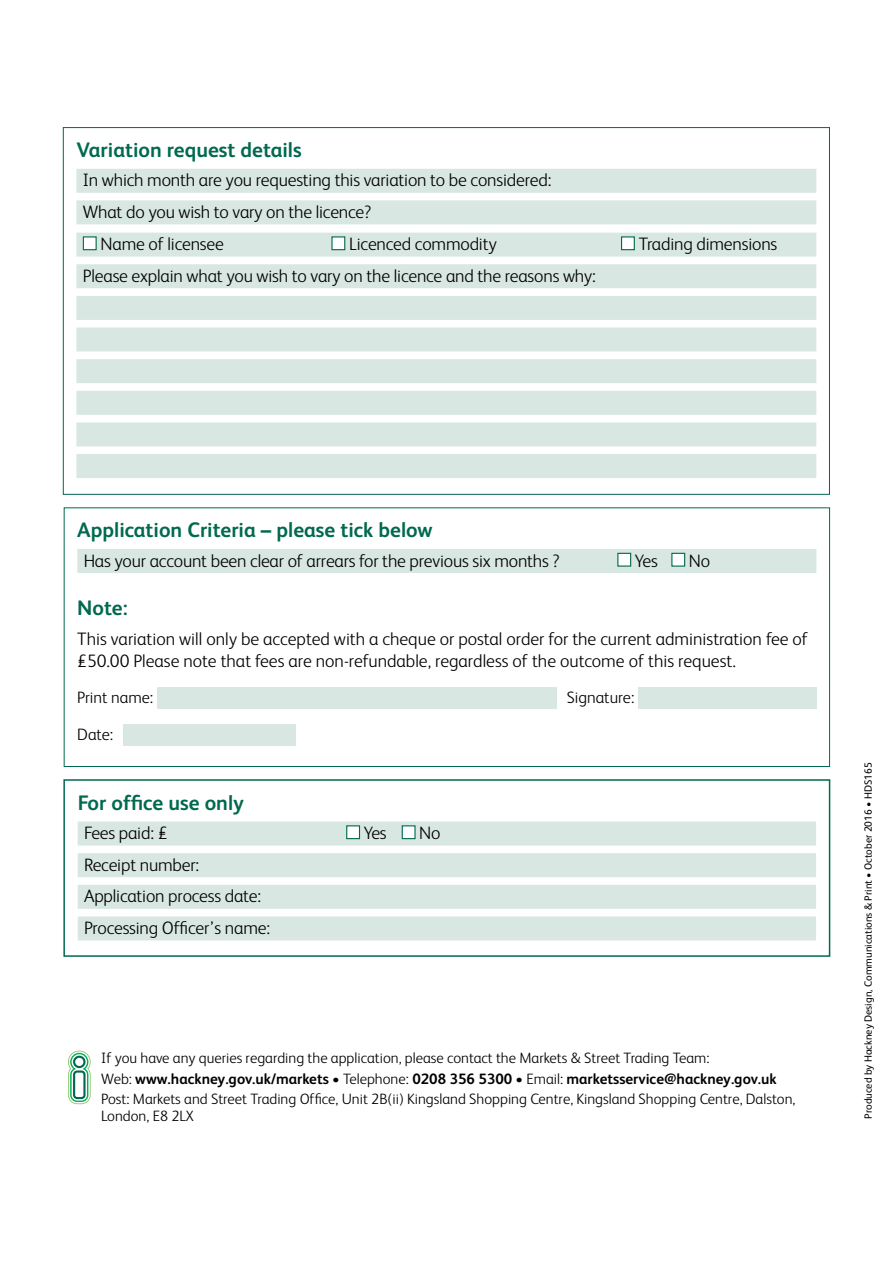
<style>
.page{position:relative;width:893px;height:1263px;background:#fff}
.page>*{position:absolute;margin:0;border:0;box-sizing:border-box;transform-origin:0 0}
.t1{font:700 21px "FS Albert";color:#00694f}
.t2{font:300 18px/31.7px "FS Albert";letter-spacing:-.01em;color:#000}
.t3{font:300 16.5px "FS Albert";color:#000}
.t4{font:300 15px/20.7px "FS Albert";color:#000}
.t5{font:10.5px "FS Albert";color:#000}
.s1{font-weight:700}
</style>
<div class="page">
<div style="left:76px;top:169px;width:740px;height:24px;background:#d8e7e2"></div>
<div style="left:76px;top:200px;width:740px;height:24px;background:#d8e7e2"></div>
<div style="left:76px;top:233px;width:740px;height:24px;background:#d8e7e2"></div>
<div style="left:76px;top:264px;width:740px;height:24px;background:#d8e7e2"></div>
<div style="left:76px;top:296px;width:740px;height:24px;background:#d8e7e2"></div>
<div style="left:76px;top:327px;width:740px;height:24px;background:#d8e7e2"></div>
<div style="left:76px;top:359px;width:740px;height:24px;background:#d8e7e2"></div>
<div style="left:76px;top:391px;width:740px;height:24px;background:#d8e7e2"></div>
<div style="left:76px;top:422px;width:740px;height:24px;background:#d8e7e2"></div>
<div style="left:76px;top:454px;width:740px;height:24px;background:#d8e7e2"></div>
<div style="left:83px;top:236px;width:14px;height:14px;background:#fff;border:1px solid #00694f"></div>
<div style="left:331px;top:236px;width:14px;height:14px;background:#fff;border:1px solid #00694f"></div>
<div style="left:621px;top:236px;width:14px;height:14px;background:#fff;border:1px solid #00694f"></div>
<div style="left:77px;top:549px;width:739px;height:24px;background:#d8e7e2"></div>
<div style="left:617px;top:553px;width:14px;height:14px;background:#fff;border:1px solid #00694f"></div>
<div style="left:671px;top:553px;width:14px;height:14px;background:#fff;border:1px solid #00694f"></div>
<div style="left:157px;top:687px;width:400px;height:22px;background:#d8e7e2"></div>
<div style="left:638px;top:687px;width:178px;height:22px;background:#d8e7e2"></div>
<div style="left:123px;top:724px;width:173px;height:22px;background:#d8e7e2"></div>
<div style="left:64px;top:507px;width:766px;height:260px;border:1px solid #00694f"></div>
<div style="left:78px;top:821px;width:738px;height:24px;background:#d8e7e2"></div>
<div style="left:78px;top:853px;width:738px;height:24px;background:#d8e7e2"></div>
<div style="left:78px;top:885px;width:738px;height:24px;background:#d8e7e2"></div>
<div style="left:78px;top:916px;width:738px;height:24px;background:#d8e7e2"></div>
<div style="left:346px;top:825px;width:14px;height:14px;background:#fff;border:1px solid #00694f"></div>
<div style="left:402px;top:825px;width:14px;height:14px;background:#fff;border:1px solid #00694f"></div>
<div style="left:63px;top:779px;width:767px;height:178px;border:2px solid #00694f"></div>
<svg style="left:68px;top:1050px;width:23px;height:54px"></svg>
<p class="t1" style="left:76px;top:135px;width:227px">Variation request details</p>
<p class="t2" style="left:83px;top:164px;width:470px">In which month are you requesting this variation to be considered:</p>
<p class="t2" style="left:83px;top:195px;width:290px">What do you wish to vary on the licence?</p>
<p class="t2" style="left:101px;top:227px;width:125px">Name of licensee</p>
<p class="t2" style="left:349px;top:227px;width:149px">Licenced commodity</p>
<p class="t2" style="left:639px;top:227px;width:140px">Trading dimensions</p>
<p class="t2" style="left:83px;top:259px;width:514px">Please explain what you wish to vary on the licence and the reasons why:</p>
<p class="t1" style="left:77px;top:516px;width:357px">Application Criteria – please tick below</p>
<p class="t2" style="left:84px;top:544px;width:478px">Has your account been clear of arrears for the previous six months ?</p>
<p class="t2" style="left:635px;top:544px;width:25px">Yes</p>
<p class="t2" style="left:689px;top:544px;width:23px">No</p>
<p class="t1" style="left:77px;top:594px;width:52px">Note:</p>
<p class="t2" style="left:77px;top:627px;width:732px;line-height:21.6px">This variation will only be accepted with a cheque or postal order for the current administration fee of £50.00 Please note that fees are non-refundable, regardless of the outcome of this request.</p>
<p class="t3" style="left:77px;top:687px;width:77px">Print name:</p>
<p class="t3" style="left:567px;top:687px;width:69px">Signature:</p>
<p class="t3" style="left:77px;top:723px;width:37px">Date:</p>
<p class="t1" style="left:78px;top:788px;width:168px">For office use only</p>
<p class="t2" style="left:84px;top:816px;width:85px">Fees paid: £</p>
<p class="t2" style="left:364px;top:816px;width:25px">Yes</p>
<p class="t2" style="left:419px;top:816px;width:23px">No</p>
<p class="t2" style="left:84px;top:848px;width:188px">Receipt number:<br>Application process date:<br>Processing Officer’s name:</p>
<p class="t4" style="left:101px;top:1047px;width:696px">If you have any queries regarding the application, please contact the Markets &amp; Street Trading Team:<br>Web: <span class="s1">www.hackney.gov.uk/markets</span> • Telephone: <span class="s1">0208 356 5300</span> • Email: <span class="s1">marketsservice@hackney.gov.uk<br></span>Post: Markets and Street Trading Office, Unit 2B(ii) Kingsland Shopping Centre, Kingsland Shopping Centre, Dalston,</p>
<p class="t4" style="left:101px;top:1105px;width:94px">London, E8 2LX</p>
<p class="t5" style="left:861px;top:1119px;width:358px;rotate:-90deg">Produced by Hackney Design, Communications &amp; Print • October 2016 • HDS165</p>
</div>
